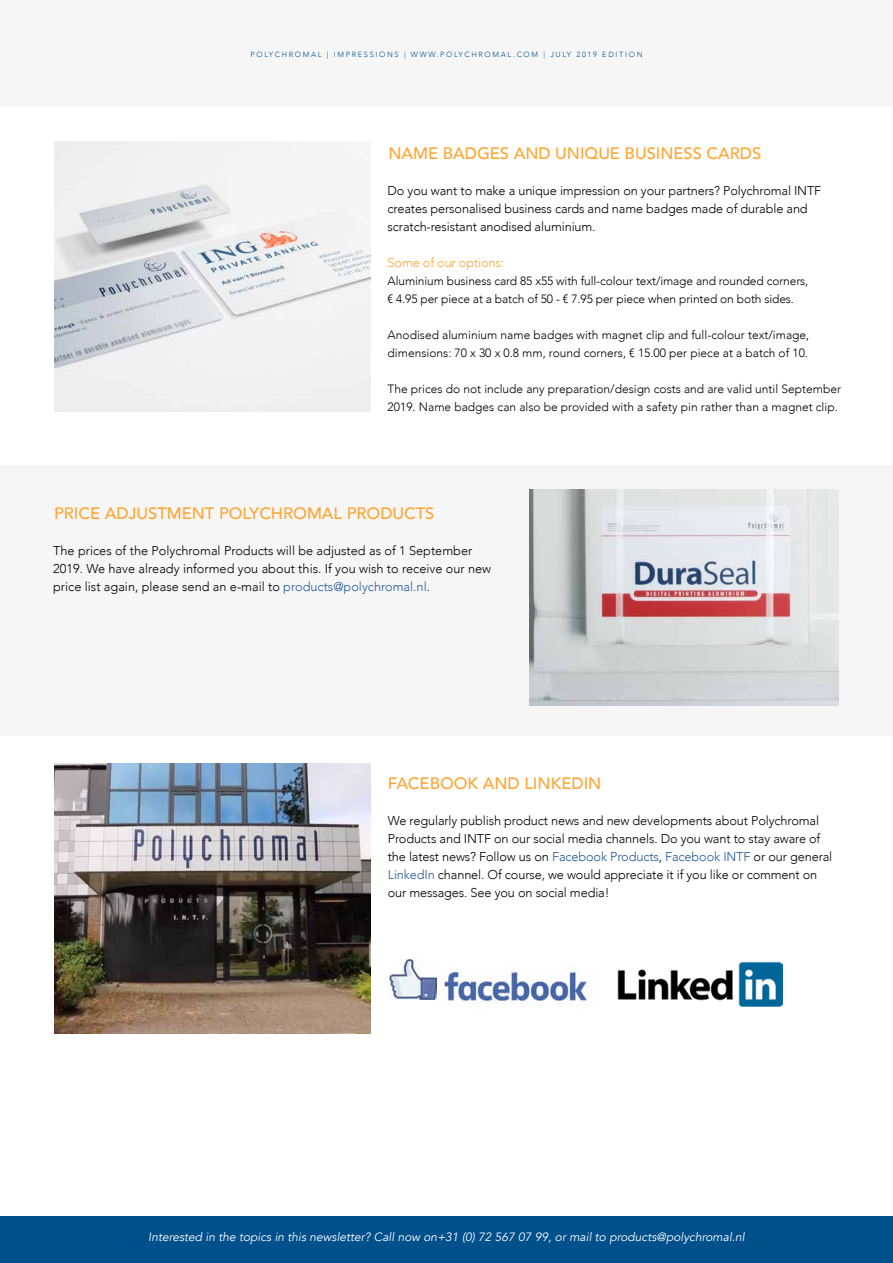
<style>
.page{position:relative;width:893px;height:1263px;background:#fff}
.page>*{position:absolute;margin:0;border:0;box-sizing:border-box;transform-origin:0 0}
.t1{font:500 16.5px "Avenir";color:#ffa532}
.t2{font:300 12.75px/18px "Avenir";letter-spacing:-.01em;color:#000}
.t3{font:300 12.75px "Avenir";letter-spacing:-.01em;color:#ffa532}
.t4{font:300 12px/18px "Avenir";color:#000}
.t5{font:italic 12px "Avenir";color:#fff}
.t6{font:300 7.5px "Avenir";letter-spacing:.22em;color:#00508b}
.s1{color:#245a9c}
</style>
<div class="page">
<div style="left:0;top:0;width:893px;height:105px;background:#f6f6f6"></div>
<div style="left:0;top:1216px;width:893px;height:47px;background:#00508b"></div>
<div style="left:0;top:465px;width:893px;height:270px;background:#f6f6f6"></div>
<img style="left:54px;top:141px;width:317px;height:270px">
<img style="left:429px;top:967px;width:160px;height:41px">
<img style="left:618px;top:961px;width:164px;height:45px">
<img style="left:54px;top:764px;width:317px;height:270px">
<img style="left:389px;top:959px;width:47px;height:40px">
<img style="left:529px;top:490px;width:310px;height:216px">
<p class="t6" style="left:250px;top:50px;width:393px">POLYCHROMAL | IMPRESSIONS | WWW.POLYCHROMAL.COM | JULY 2019 EDITION</p>
<p class="t1" style="left:388px;top:139px;width:374px">NAME BADGES AND UNIQUE BUSINESS CARDS</p>
<p class="t2" style="left:388px;top:182px;width:435px">Do you want to make a unique impression on your partners? Polychromal INTF creates personalised business cards and name badges made of durable and scratch-resistant anodised aluminium.</p>
<p class="t3" style="left:388px;top:255px;width:118px">Some of our options:</p>
<p class="t4" style="left:388px;top:272px;width:422px">Aluminium business card 85 x55 with full-colour text/image and rounded corners, € 4.95 per piece at a batch of 50 - € 7.95 per piece when printed on both sides.</p>
<p class="t4" style="left:388px;top:326px;width:423px">Anodised aluminium name badges with magnet clip and full-colour text/image, dimensions: 70 x 30 x 0.8 mm, round corners, € 15.00 per piece at a batch of 10.</p>
<p class="t4" style="left:388px;top:380px;width:455px">The prices do not include any preparation/design costs and are valid until September<br>2019. Name badges can also be provided with a safety pin rather than a magnet clip.</p>
<p class="t1" style="left:54px;top:499px;width:382px">PRICE ADJUSTMENT POLYCHROMAL PRODUCTS</p>
<p class="t2" style="left:53px;top:542px;width:439px">The prices of the Polychromal Products will be adjusted as of 1 September<br>2019. We have already informed you about this. If you wish to receive our new price list again, please send an e-mail to <span class="s1">products@polychromal.nl</span>.</p>
<p class="t1" style="left:388px;top:769px;width:215px">FACEBOOK AND LINKEDIN</p>
<p class="t2" style="left:388px;top:812px;width:446px">We regularly publish product news and new developments about Polychromal Products and INTF on our social media channels. Do you want to stay aware of the latest news? Follow us on <span class="s1">Facebook Products</span>, <span class="s1">Facebook INTF</span> or our general <span class="s1">LinkedIn</span> channel. Of course, we would appreciate it if you like or comment on our messages. See you on social media!</p>
<p class="t5" style="left:148px;top:1229px;width:598px">Interested in the topics in this newsletter? Call now on+31 (0) 72 567 07 99, or mail to products@polychromal.nl</p>
</div>
